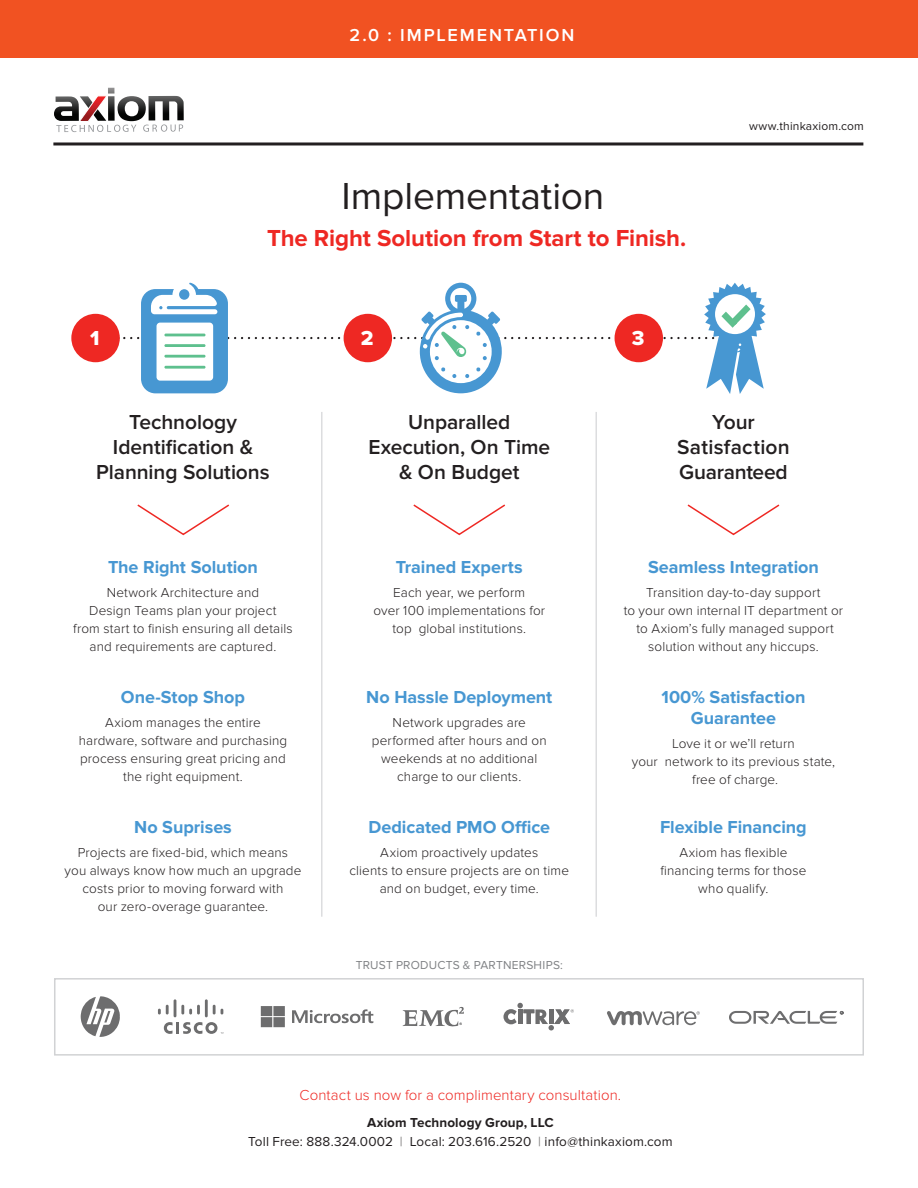
<style>
.page{position:relative;width:918px;height:1188px;background:#fff}
.page>*{position:absolute;margin:0;border:0;box-sizing:border-box;transform-origin:0 0}
.t1{font:39px "Proxima Nova";letter-spacing:-.005em;color:#231f20}
.t2{font:700 24px "Proxima Nova";letter-spacing:-.005em;color:#ee2823}
.t3{font:600 21px/25.2px "Proxima Nova";color:#231f20;text-align:center}
.t4{font:21px "Proxima Nova Extrabld";color:#fff}
.t5{font:700 18px/21.6px "Proxima Nova";letter-spacing:-.005em;color:#4797d2;text-align:center}
.t6{font:600 18px "Proxima Nova";letter-spacing:.105em;color:#fff}
.t7{font:300 15px "Proxima Nova";letter-spacing:.005em;color:#ee2823}
.t8{font:300 13.5px/18px "Proxima Nova";letter-spacing:.01em;color:#231f20;text-align:center}
.t9{font:13.5px/19.5px "Proxima Nova";letter-spacing:.01em;color:#231f20;text-align:center}
.t10{font:12px "Proxima Nova";letter-spacing:.015em;color:#808285}
.t11{font:12px "Proxima Nova";letter-spacing:.015em;color:#231f20}
.s1{font-weight:700}
.s2{color:#797877}
</style>
<div class="page">
<div style="left:0;top:0;width:918px;height:57px;background:#f15222"></div>
<hr style="left:53px;top:142px;width:810px;height:3px;background:#231f20">
<div style="left:71px;top:314px;width:49px;height:48px;background:#ee2823;border-radius:50%"></div>
<div style="left:54px;top:978px;width:810px;height:78px;border:2px solid #d1d2d4"></div>
<svg style="left:81px;top:996px;width:39px;height:41px"></svg>
<svg style="left:158px;top:999px;width:65px;height:35px"></svg>
<svg style="left:292px;top:1009px;width:81px;height:14px"></svg>
<svg style="left:261px;top:1006px;width:24px;height:21px"></svg>
<svg style="left:403px;top:1006px;width:61px;height:21px"></svg>
<svg style="left:503px;top:1003px;width:71px;height:27px"></svg>
<svg style="left:607px;top:1011px;width:93px;height:14px"></svg>
<svg style="left:413px;top:504px;width:92px;height:32px"></svg>
<svg style="left:687px;top:504px;width:93px;height:32px"></svg>
<svg style="left:137px;top:504px;width:92px;height:32px"></svg>
<hr style="left:321px;top:412px;width:1px;height:505px;background:#dcdddf">
<hr style="left:596px;top:412px;width:1px;height:505px;background:#dcdddf">
<svg style="left:124px;top:283px;width:642px;height:111px"></svg>
<svg style="left:729px;top:1011px;width:115px;height:13px"></svg>
<svg style="left:54px;top:88px;width:130px;height:44px"></svg>
<h3 class="t6" style="left:350px;top:25px;width:226px">2.0 : IMPLEMENTATION</h3>
<h1 class="t1" style="left:342px;top:174px;width:264px">Implementation</h1>
<h2 class="t2" style="left:267px;top:224px;width:421px">The Right Solution from Start to Finish.</h2>
<h3 class="t4" style="left:90px;top:326px;width:11px">1</h3>
<h3 class="t4" style="left:361px;top:325px;width:14px">2</h3>
<h3 class="t4" style="left:632px;top:325px;width:14px">3</h3>
<p class="t11" style="left:749px;top:119px;width:116px">www.thinkaxiom.com</p>
<h3 class="t3" style="left:96px;top:409px;width:175px">Technology<br>Identification &amp;<br>Planning Solutions</h3>
<h3 class="t3" style="left:368px;top:409px;width:183px">Unparalled<br>Execution, On Time &amp; On Budget</h3>
<h3 class="t3" style="left:677px;top:409px;width:114px">Your<br>Satisfaction<br>Guaranteed</h3>
<h3 class="t5" style="left:108px;top:557px;width:151px">The Right Solution</h3>
<p class="t8" style="left:73px;top:584px;width:221px">Network Architecture and<br>Design Teams plan your project<br>from start to finish ensuring all details and requirements are captured.</p>
<h3 class="t5" style="left:121px;top:686px;width:126px">One-Stop Shop</h3>
<p class="t8" style="left:79px;top:714px;width:210px">Axiom manages the entire hardware, software and purchasing process ensuring great pricing and the right equipment.</p>
<h3 class="t5" style="left:134px;top:817px;width:99px">No Suprises</h3>
<p class="t8" style="left:65px;top:844px;width:238px">Projects are fixed-bid, which means<br>you always know how much an upgrade costs prior to moving forward with<br>our zero-overage guarantee.</p>
<h3 class="t5" style="left:396px;top:557px;width:129px">Trained Experts</h3>
<p class="t8" style="left:373px;top:584px;width:173px">Each year, we perform<br>over 100 implementations for top global institutions.</p>
<h3 class="t5" style="left:366px;top:686px;width:188px">No Hassle Deployment</h3>
<p class="t8" style="left:372px;top:714px;width:176px">Network upgrades are performed after hours and on weekends at no additional charge to our clients.</p>
<h3 class="t5" style="left:369px;top:817px;width:183px">Dedicated PMO Office</h3>
<p class="t8" style="left:350px;top:844px;width:221px">Axiom proactively updates<br>clients to ensure projects are on time and on budget, every time.</p>
<p class="t10" style="left:356px;top:958px;width:209px">TRUST PRODUCTS &amp; PARTNERSHIPS:</p>
<h3 class="t5" style="left:648px;top:557px;width:172px">Seamless Integration</h3>
<p class="t8" style="left:624px;top:584px;width:221px">Transition day-to-day support<br>to your own internal IT department or to Axiom’s fully managed support solution without any hiccups.</p>
<h3 class="t5" style="left:661px;top:686px;width:145px">100% Satisfaction<br>Guarantee</h3>
<p class="t8" style="left:632px;top:735px;width:205px">Love it or we’ll return<br>your network to its previous state, free of charge.</p>
<h3 class="t5" style="left:660px;top:817px;width:148px">Flexible Financing</h3>
<p class="t8" style="left:661px;top:844px;width:147px">Axiom has flexible financing terms for those who qualify.</p>
<p class="t7" style="left:300px;top:1086px;width:323px">Contact us now for a complimentary consultation.</p>
<p class="t9" style="left:248px;top:1113px;width:426px"><span class="s1">Axiom Technology Group, LLC<br></span>Toll Free: 888.324.0002 <span class="s2">|</span> Local: 203.616.2520 <span class="s2">|</span> info@thinkaxiom.com</p>
</div>
